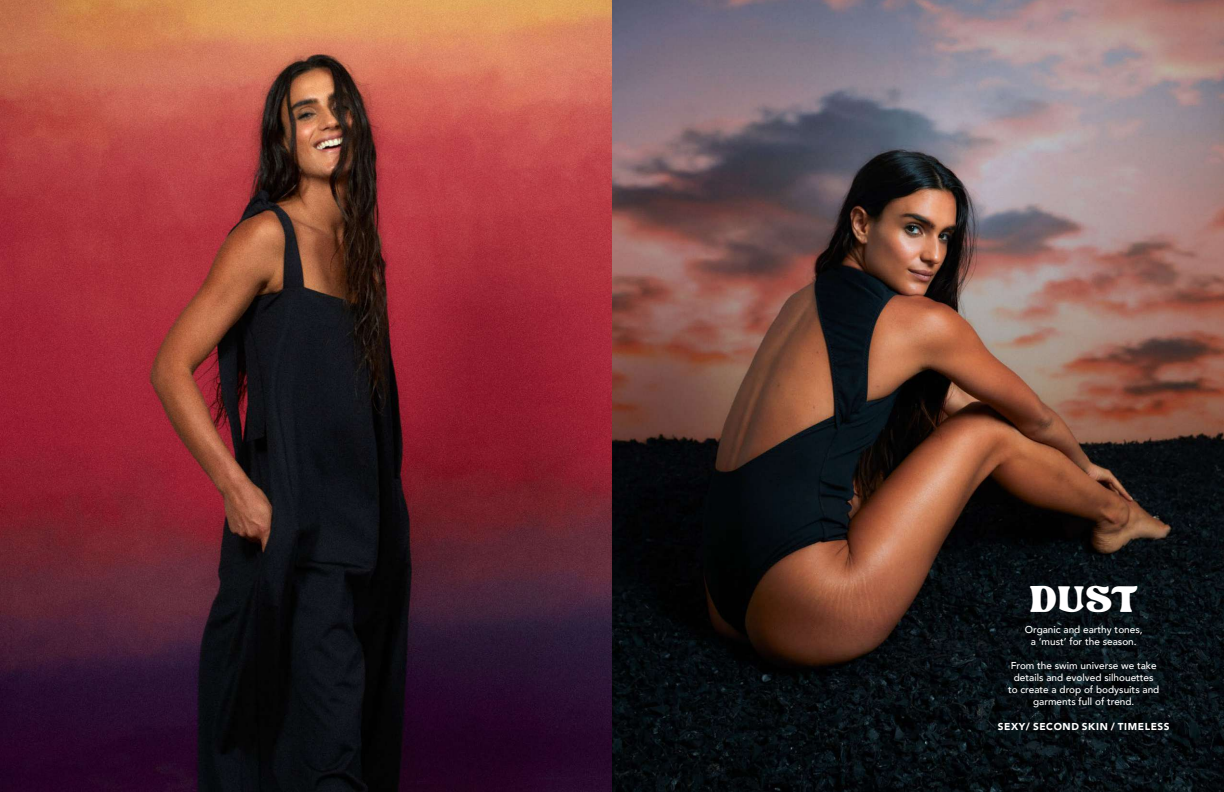
<style>
.page{position:relative;width:1224px;height:792px;background:#fff}
.page>*{position:absolute;margin:0;border:0;box-sizing:border-box;transform-origin:0 0}
.t1{font:33px "Love Craft";color:#fff}
.t2{font:500 10px/12px "Avenir";color:#fff;text-align:center}
.t3{font:900 10px "Avenir";letter-spacing:.06em;color:#fff}
</style>
<div class="page">
<img style="left:0;top:0;width:1224px;height:792px">
<h1 class="t1" style="left:1029px;top:576px;width:110px">DUST</h1>
<p class="t2" style="left:1025px;top:623px;width:119px">Organic and earthy tones, a ‘must’ for the season.</p>
<p class="t2" style="left:1008px;top:659px;width:153px">From the swim universe we take details and evolved silhouettes to create a drop of bodysuits and garments full of trend.</p>
<p class="t3" style="left:998px;top:718px;width:173px">SEXY/ SECOND SKIN / TIMELESS</p>
</div>
